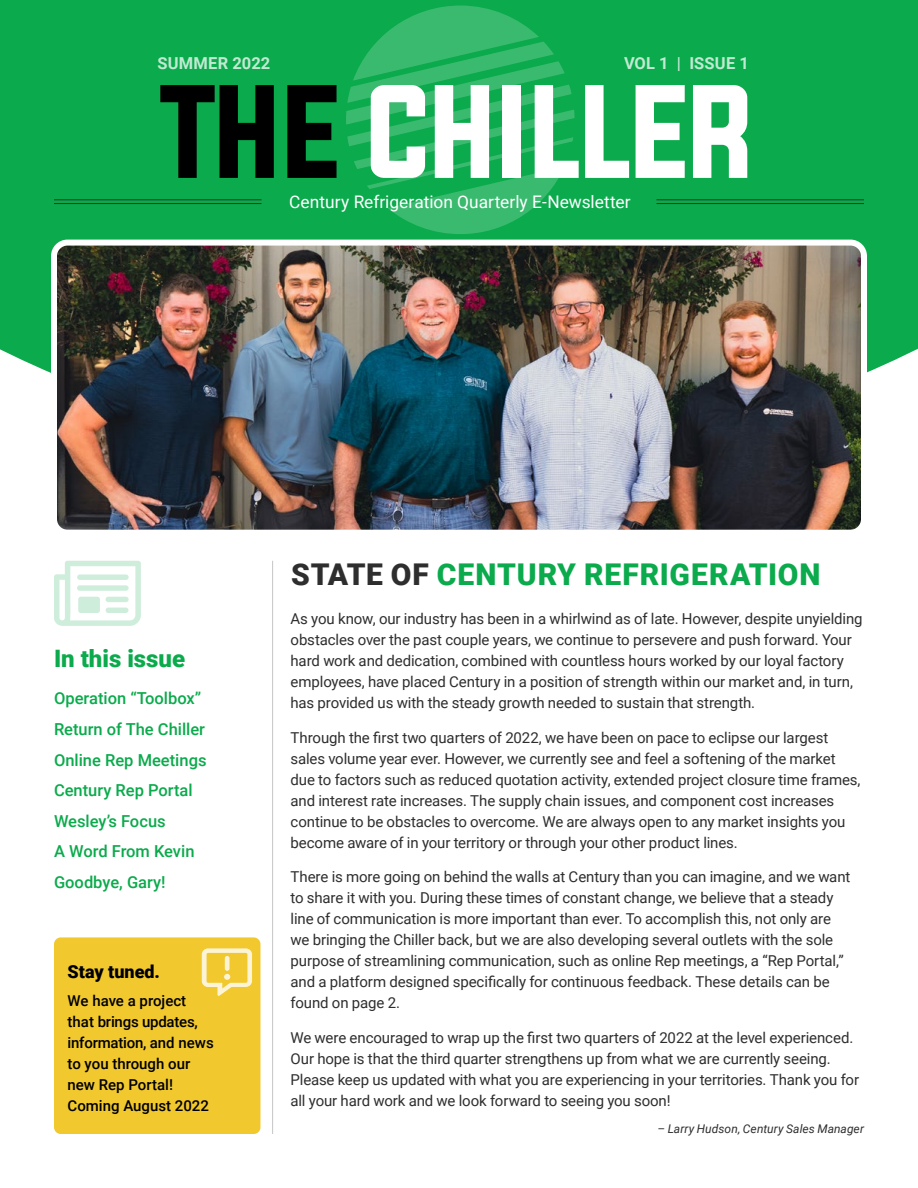
<style>
.page{position:relative;width:918px;height:1188px;background:#fff}
.page>*{position:absolute;margin:0;border:0;box-sizing:border-box;transform-origin:0 0}
.Cover_title{font:112.35px "Evogria";letter-spacing:-.01em;color:#fff}
.Medium_title{font:900 30px "Roboto";letter-spacing:.025em;color:#0baa4c}
.Small_title{font:900 24px "Roboto";color:#0baa4c}
.Small_title-2{font:900 18px "Roboto";color:#000}
.Title_slogan{font:17.4px "Roboto";color:#fff}
.Cover_Texts{font:500 16.5px "Roboto";color:#0baa4c}
.t1{font:700 16.5px "Roboto";letter-spacing:.01em;color:#fff}
.Paragraph_Texts{font:15px/21px "Roboto";letter-spacing:-.01em;color:#2e2e2e}
.Small_title-3{font:500 15px/21px "Roboto";color:#000}
.Paragraph_Texts-2{font:italic 12px "Roboto";letter-spacing:.005em;color:#2e2e2e}
.s1{color:#000}
.s2{color:#2e2e2e}
</style>
<div class="page">
<div style="left:0;top:0;width:918px;height:373px;background:#0baa4c"></div>
<svg style="left:346px;top:6px;width:229px;height:228px;background:#20b15b"></svg>
<img style="left:58px;top:243px;width:806px;height:286px">
<div style="left:51px;top:240px;width:816px;height:296px;border:6px solid #fff;border-radius:14px"></div>
<hr style="left:272px;top:561px;width:1px;height:573px;background:#cbcbcb">
<hr style="left:54px;top:199px;width:208px;height:1px;background:#2e2e2e">
<hr style="left:54px;top:203px;width:208px;height:1px;background:#2e2e2e">
<hr style="left:656px;top:199px;width:208px;height:1px;background:#2e2e2e">
<hr style="left:656px;top:203px;width:208px;height:1px;background:#2e2e2e">
<div style="left:54px;top:937px;width:206px;height:197px;background:#f1c82e;border-radius:7px"></div>
<svg style="left:202px;top:948px;width:50px;height:48px"></svg>
<svg style="left:54px;top:561px;width:87px;height:65px"></svg>
<p class="t1" style="left:157px;top:52px;width:115px">SUMMER 2022</p>
<p class="Cover_title" style="left:162px;top:53px;width:596px"><span class="s1">THE</span> CHILLER</p>
<p class="Title_slogan" style="left:289px;top:189px;width:343px">Century Refrigeration Quarterly E-Newsletter</p>
<p class="t1" style="left:624px;top:52px;width:126px">VOL 1 | ISSUE 1</p>
<p class="Small_title" style="left:54px;top:642px;width:133px">In this issue</p>
<p class="Cover_Texts" style="left:54px;top:687px;width:149px">Operation “Toolbox”</p>
<p class="Cover_Texts" style="left:54px;top:718px;width:153px">Return of The Chiller</p>
<p class="Cover_Texts" style="left:54px;top:748px;width:154px">Online Rep Meetings</p>
<p class="Cover_Texts" style="left:54px;top:779px;width:140px">Century Rep Portal</p>
<p class="Cover_Texts" style="left:54px;top:809px;width:113px">Wesley’s Focus</p>
<p class="Cover_Texts" style="left:54px;top:840px;width:142px">A Word From Kevin</p>
<p class="Cover_Texts" style="left:54px;top:871px;width:113px">Goodbye, Gary!</p>
<p class="Small_title-2" style="left:68px;top:959px;width:94px">Stay tuned.</p>
<p class="Small_title-3" style="left:68px;top:990px;width:148px">We have a project that brings updates, information, and news to you through our new Rep Portal!<br>Coming August 2022</p>
<p class="Medium_title" style="left:291px;top:553px;width:531px"><span class="s2">STATE OF</span> CENTURY REFRIGERATION</p>
<p class="Paragraph_Texts" style="left:291px;top:608px;width:574px">As you know, our industry has been in a whirlwind as of late. However, despite unyielding obstacles over the past couple years, we continue to persevere and push forward. Your hard work and dedication, combined with countless hours worked by our loyal factory employees, have placed Century in a position of strength within our market and, in turn, has provided us with the steady growth needed to sustain that strength.</p>
<p class="Paragraph_Texts" style="left:291px;top:726px;width:572px">Through the first two quarters of 2022, we have been on pace to eclipse our largest sales volume year ever. However, we currently see and feel a softening of the market due to factors such as reduced quotation activity, extended project closure time frames, and interest rate increases. The supply chain issues, and component cost increases continue to be obstacles to overcome. We are always open to any market insights you become aware of in your territory or through your other product lines.</p>
<p class="Paragraph_Texts" style="left:291px;top:866px;width:561px">There is more going on behind the walls at Century than you can imagine, and we want to share it with you. During these times of constant change, we believe that a steady line of communication is more important than ever. To accomplish this, not only are we bringing the Chiller back, but we are also developing several outlets with the sole purpose of streamlining communication, such as online Rep meetings, a “Rep Portal,” and a platform designed specifically for continuous feedback. These details can be found on page 2.</p>
<p class="Paragraph_Texts" style="left:291px;top:1026px;width:570px">We were encouraged to wrap up the first two quarters of 2022 at the level experienced.<br>Our hope is that the third quarter strengthens up from what we are currently seeing.<br>Please keep us updated with what you are experiencing in your territories. Thank you for all your hard work and we look forward to seeing you soon!</p>
<p class="Paragraph_Texts-2" style="left:657px;top:1121px;width:208px">– Larry Hudson, Century Sales Manager</p>
</div>
